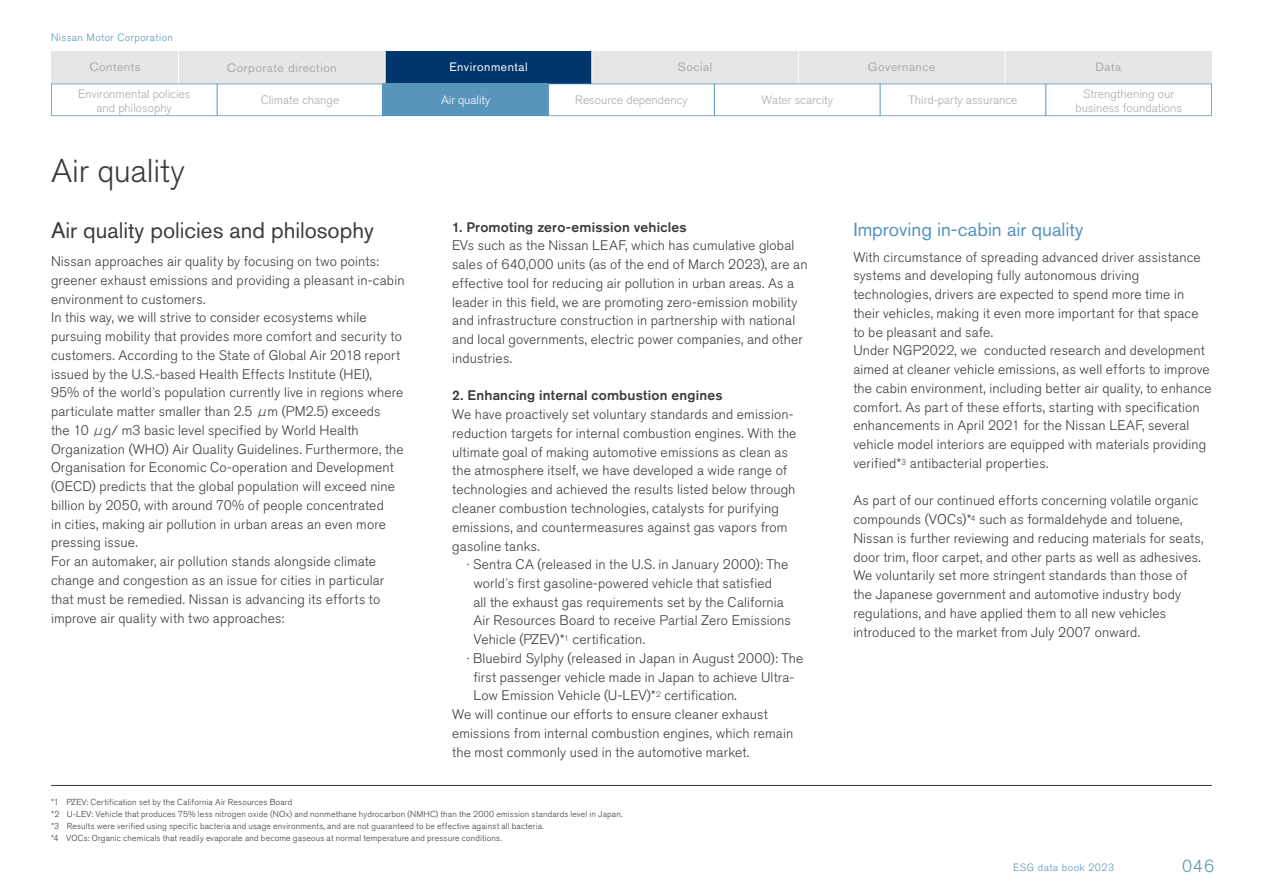
<style>
.page{position:relative;width:1263px;height:893px;background:#fff}
.page>*{position:absolute;margin:0;border:0;box-sizing:border-box;transform-origin:0 0}
.t1{font:300 32.7px "Nissan Pro";color:#3e3a39}
.t2{font:22.35px "Nissan Pro";color:#3e3a39}
.t3{font:18.9px "Nissan Pro";color:#5394bd}
.t4{font:300 17.25px "Nissan Pro";color:#5394bd}
.t5{font:300 13.8px/18.8px "Nissan Pro";letter-spacing:.01em;color:#3e3a39}
.t6{font:500 13.8px "Nissan Pro";letter-spacing:.015em;color:#3e3a39}
.t7{font:300 12.15px "Nissan Pro";color:#aaabab}
.t8{font:12.15px "Nissan Pro";letter-spacing:.045em;color:#aaabab}
.t9{font:12.15px "Nissan Pro";letter-spacing:.045em;color:#fff}
.t10{font:300 12.15px "Nissan Pro";color:#fff}
.t11{font:300 12px "Shin Go Pr 6 N";color:#3e3a39}
.t12{font:300 10.5px "Nissan Pro";letter-spacing:.04em;color:#5795bb}
.t13{font:300 8.7px "Nissan Pro";letter-spacing:.02em;color:#3e3a39}
.t14{font:300 8.1px "Nissan Pro";color:#3e3a39}
.s1{font-family:"Shin Go Pr 6 N";font-size:12px}
.s2{font-family:"Nissan Pro";font-size:13.8px}
.s3{font-size:13.8px}
</style>
<div class="page">
<hr style="left:51px;top:785px;width:1161px;height:1px;background:#3e3a39">
<div style="left:51px;top:51px;width:1161px;height:33px;background:#e6e6e6"></div>
<div style="left:385px;top:51px;width:207px;height:33px;background:#00366d"></div>
<hr style="left:178px;top:51px;width:1px;height:33px;background:#fff">
<hr style="left:385px;top:51px;width:1px;height:33px;background:#fff">
<hr style="left:591px;top:51px;width:1px;height:33px;background:#fff">
<hr style="left:798px;top:51px;width:1px;height:33px;background:#fff">
<hr style="left:1004px;top:51px;width:1px;height:33px;background:#fff">
<svg style="left:51px;top:84px;width:1161px;height:32px"></svg>
<hr style="left:880px;top:84px;width:1px;height:32px;background:#5795bb">
<p class="t12" style="left:51px;top:30px;width:124px">Nissan Motor Corporation</p>
<p class="t8" style="left:89px;top:59px;width:53px">Contents</p>
<p class="t7" style="left:78px;top:86px;width:114px">Environmental policies</p>
<p class="t7" style="left:97px;top:99px;width:77px">and philosophy</p>
<h1 class="t1" style="left:51px;top:150px;width:135px">Air quality</h1>
<p class="t8" style="left:227px;top:60px;width:111px">Corporate direction</p>
<p class="t7" style="left:261px;top:92px;width:80px">Climate change</p>
<h2 class="t2" style="left:51px;top:216px;width:324px">Air quality policies and philosophy</h2>
<p class="t5" style="left:51px;top:252px;width:329px">Nissan approaches air quality by focusing on two points:</p>
<p class="t5" style="left:51px;top:271px;width:355px">greener exhaust emissions and providing a pleasant in-cabin</p>
<p class="t5" style="left:51px;top:289px;width:156px">environment to customers.</p>
<p class="t5" style="left:51px;top:308px;width:317px">In this way, we will strive to consider ecosystems while</p>
<p class="t5" style="left:51px;top:327px;width:352px">pursuing mobility that provides more comfort and security to</p>
<p class="t5" style="left:51px;top:346px;width:351px">customers. According to the State of Global Air 2018 report</p>
<p class="t5" style="left:51px;top:365px;width:322px">issued by the U S. .-based Health Effects Institute (HEI ,(</p>
<p class="t5" style="left:51px;top:383px;width:354px">95% of the world<span class="s1">ʼ</span>s population currently live in regions where</p>
<p class="t5" style="left:282px;top:402px;width:100px">(PM2.5) exceeds</p>
<p class="t5" style="left:112px;top:402px;width:249px;text-indent:-60px">particulate matter smaller than 2.5<br>m/ 3 basic level specified by World Health</p>
<p class="t11" style="left:256px;top:402px;width:24px">μ<span class="s2">m</span></p>
<p class="t5" style="left:51px;top:421px;width:354px">the 10<br>Organization (WHO) Air Quality Guidelines. Furthermore, the Organisation for Economic Co-operation and Development (OECD) predicts that the global population will exceed nine billion by 2050, with around 70% of people concentrated<br>in cities, making air pollution in urban areas an even more pressing issue.<br>For an automaker, air pollution stands alongside climate change and congestion as an issue for cities in particular that must be remedied. Nissan is advancing its efforts to improve air quality with two approaches:</p>
<p class="t11" style="left:92px;top:421px;width:20px">μ<span class="s2">g</span></p>
<p class="t13" style="left:51px;top:796px;width:9px">1*</p>
<p class="t13" style="left:66px;top:796px;width:227px">PZEV: Certification set by the California Air Resources Board</p>
<p class="t9" style="left:449px;top:59px;width:80px">Environmental</p>
<p class="t10" style="left:441px;top:92px;width:51px">Air quality</p>
<p class="t8" style="left:678px;top:59px;width:36px">Social</p>
<p class="t7" style="left:575px;top:92px;width:114px">Resource dependency</p>
<p class="t7" style="left:761px;top:92px;width:73px">Water scarcity</p>
<p class="t6" style="left:452px;top:218px;width:236px">1. Promoting zero-emission vehicles</p>
<p class="t5" style="left:452px;top:236px;width:357px">EVs such as the Nissan LEAF, which has cumulative global sales of 640,000 units (as of the end of March 2023 ,) are an effective tool for reducing air pollution in urban areas. As a leader in this field, we are promoting zero-emission mobility and infrastructure construction in partnership with national and local governments, electric power companies, and other industries.</p>
<p class="t6" style="left:452px;top:387px;width:272px">2. Enhancing internal combustion engines</p>
<p class="t5" style="left:452px;top:424px;width:346px">reduction targets for internal combustion engines. With the</p>
<p class="t5" style="left:452px;top:405px;width:343px">We have proactively set voluntary standards and emission-</p>
<p class="t5" style="left:452px;top:443px;width:345px">ultimate goal of making automotive emissions as clean as the atmosphere itself, we have developed a wide range of technologies and achieved the results listed below through cleaner combustion technologies, catalysts for purifying emissions, and countermeasures against gas vapors from gasoline tanks.</p>
<p class="t5" style="left:473px;top:555px;width:317px">Sentra CA (released in the U S. in. January 2000 :) The</p>
<p class="t11" style="left:462px;top:555px;width:13px">・</p>
<p class="t5" style="left:473px;top:574px;width:300px">world<span class="s1">ʼ</span>s first gasoline-powered vehicle that satisfied</p>
<p class="t5" style="left:473px;top:592px;width:312px">all the exhaust gas requirements set by the California</p>
<p class="t5" style="left:473px;top:611px;width:319px">Air Resources Board to receive Partial Zero Emissions</p>
<p class="t5" style="left:573px;top:630px;width:74px">certification.</p>
<p class="t5" style="left:473px;top:630px;width:332px">Vehicle (PZEV)*<br>Bluebird Sylphy (released in Japan in August 2000 :) The</p>
<p class="t14" style="left:564px;top:633px;width:6px">1</p>
<p class="t11" style="left:462px;top:649px;width:13px">・</p>
<p class="t5" style="left:473px;top:667px;width:322px">first passenger vehicle made in Japan to achieve Ultra-</p>
<p class="t5" style="left:452px;top:705px;width:342px">We will continue our efforts to ensure cleaner exhaust emissions from internal combustion engines, which remain the most commonly used in the automotive market.</p>
<p class="t5" style="left:473px;top:686px;width:184px">Low Emission Vehicle U( -LEV)*</p>
<p class="t5" style="left:664px;top:686px;width:74px">certification.</p>
<p class="t14" style="left:656px;top:689px;width:6px">2</p>
<p class="t13" style="left:51px;top:808px;width:10px">2*</p>
<p class="t13" style="left:51px;top:820px;width:10px">3*</p>
<p class="t13" style="left:67px;top:808px;width:557px">U-LEV: Vehicle that produces 75% less nitrogen oxide (NOx) and nonmethane hydrocarbon (NMHC) than the 2000 emission standards level in Japan.</p>
<p class="t13" style="left:67px;top:820px;width:479px">Results were verified using specific bacteria and usage environments, and are not guaranteed to be effective against all bacteria.</p>
<p class="t13" style="left:66px;top:832px;width:437px">VOCs: Organic chemicals that readily evaporate and become gaseous at normal temperature and pressure conditions.</p>
<p class="t13" style="left:51px;top:832px;width:9px">4*</p>
<p class="t8" style="left:868px;top:59px;width:69px">Governance</p>
<p class="t7" style="left:908px;top:92px;width:111px">Third-party assurance</p>
<p class="t8" style="left:1095px;top:59px;width:27px">Data</p>
<p class="t7" style="left:1083px;top:86px;width:92px">Strengthening our</p>
<p class="t7" style="left:1075px;top:99px;width:108px">business foundations</p>
<h3 class="t3" style="left:853px;top:217px;width:231px">Improving in-cabin air quality</h3>
<p class="t5" style="left:853px;top:247px;width:349px">With circumstance of spreading advanced driver assistance</p>
<p class="t5" style="left:853px;top:266px;width:287px">systems and developing fully autonomous driving</p>
<p class="t5" style="left:853px;top:285px;width:332px">technologies, drivers are expected to spend more time in</p>
<p class="t5" style="left:853px;top:304px;width:347px">their vehicles, making it even more important for that space</p>
<p class="t5" style="left:853px;top:322px;width:141px">to be pleasant and safe.</p>
<p class="t5" style="left:984px;top:341px;width:222px">conducted research and development</p>
<p class="t5" style="left:853px;top:341px;width:125px">Under NGP2022, we</p>
<p class="t5" style="left:853px;top:360px;width:358px">aimed at cleaner vehicle emissions, as well efforts to improve</p>
<p class="t5" style="left:853px;top:379px;width:360px">the cabin environment, including better air quality to, enhance</p>
<p class="t5" style="left:853px;top:398px;width:348px">comfort. As part of these efforts, starting with specification</p>
<p class="t5" style="left:853px;top:416px;width:338px">enhancements in April 2021 for the Nissan LEAF, several</p>
<p class="t5" style="left:853px;top:435px;width:354px">vehicle model interiors are equipped with materials providing</p>
<p class="t5" style="left:910px;top:454px;width:140px">antibacterial properties.</p>
<p class="t5" style="left:853px;top:454px;width:45px">verified</p>
<p class="t5" style="left:979px;top:491px;width:221px;text-indent:-126px">As part of our continued efforts concerning volatile organic such as formaldehyde and toluene,</p>
<p class="t14" style="left:896px;top:456px;width:11px">3<span class="s3">*</span></p>
<p class="t5" style="left:853px;top:510px;width:352px">compounds (VOCs)*<br>Nissan is further reviewing and reducing materials for seats, door trim, floor carpet, and other parts as well as adhesives.<br>We voluntarily set more stringent standards than those of the Japanese government and automotive industry body regulations, and have applied them to all new vehicles introduced to the market from July 2007 onward.</p>
<p class="t14" style="left:971px;top:513px;width:6px">4</p>
<p class="t12" style="left:1013px;top:861px;width:103px">ESG data book 2023</p>
<p class="t4" style="left:1182px;top:854px;width:33px">046</p>
</div>
